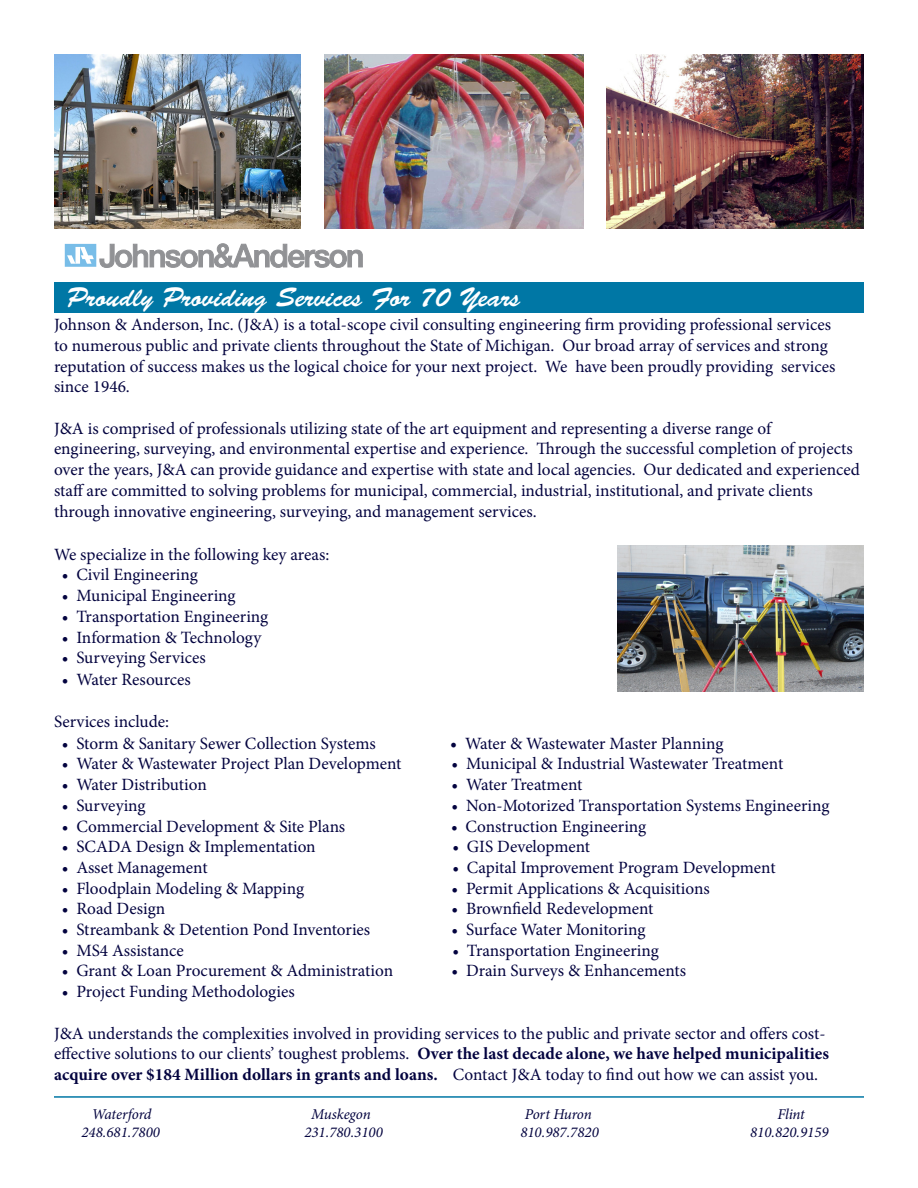
<style>
.page{position:relative;width:918px;height:1188px;background:#fff}
.page>*{position:absolute;margin:0;border:0;box-sizing:border-box;transform-origin:0 0}
.t1{font:27px "Brush Script Std";color:#fff}
.t2{font:17.25px/20.7px "Minion Pro";color:#03033f}
.t3{font:italic 15px "Minion Pro";color:#03033f}
.s1{font-size:18px}
.s2{font-weight:700}
</style>
<div class="page">
<img style="left:325px;top:54px;width:258px;height:175px">
<img style="left:607px;top:54px;width:257px;height:175px">
<img style="left:54px;top:54px;width:247px;height:175px">
<svg style="left:65px;top:244px;width:297px;height:24px"></svg>
<div style="left:54px;top:283px;width:810px;height:30px;background:#0077a5"></div>
<hr style="left:54px;top:1096px;width:810px;height:2px;background:#0077a5">
<img style="left:617px;top:545px;width:247px;height:146px">
<p class="t1" style="left:67px;top:282px;width:455px">Proudly Providing Services For 70 Years</p>
<p class="t2" style="left:54px;top:314px;width:783px">Johnson &amp; Anderson, Inc. (J&amp;A) is a total-scope civil consulting engineering firm providing professional services to numerous public and private clients throughout the State of Michigan. Our broad array of services and strong reputation of success makes us the logical choice for your next project. We have been proudly providing services since 1946.</p>
<p class="t2" style="left:54px;top:418px;width:719px">J&amp;A is comprised of professionals utilizing state of the art equipment and representing a diverse range of</p>
<p class="t2" style="left:54px;top:439px;width:807px">engineering, surveying, and environmental expertise and experience. Through the successful completion of projects over the years, J&amp;A can provide guidance and expertise with state and local agencies. Our dedicated and experienced staff are committed to solving problems for municipal, commercial, industrial, institutional, and private clients through innovative engineering, surveying, and management services.</p>
<p class="t2" style="left:54px;top:544px;width:277px">We specialize in the following key areas:</p>
<p class="t2" style="left:62px;top:565px;width:138px">• Civil Engineering</p>
<p class="t2" style="left:62px;top:585px;width:175px">• Municipal Engineering</p>
<p class="t2" style="left:62px;top:606px;width:208px">• Transportation Engineering</p>
<p class="t2" style="left:62px;top:627px;width:201px">• Information &amp; Technology</p>
<p class="t2" style="left:62px;top:647px;width:146px">• Surveying Services</p>
<p class="t2" style="left:62px;top:669px;width:131px">• Water Resources</p>
<p class="t2" style="left:54px;top:711px;width:117px">Services include:</p>
<p class="t2" style="left:62px;top:733px;width:315px">• Storm &amp; Sanitary Sewer Collection Systems</p>
<p class="t2" style="left:450px;top:733px;width:275px"><span class="s1">•</span> Water &amp; Wastewater Master Planning</p>
<p class="t2" style="left:62px;top:754px;width:341px">• Water &amp; Wastewater Project Plan Development</p>
<p class="t2" style="left:452px;top:754px;width:333px">• Municipal &amp; Industrial Wastewater Treatment</p>
<p class="t2" style="left:62px;top:774px;width:147px">• Water Distribution</p>
<p class="t2" style="left:452px;top:774px;width:132px">• Water Treatment</p>
<p class="t2" style="left:62px;top:795px;width:85px">• Surveying</p>
<p class="t2" style="left:452px;top:795px;width:379px">• Non-Motorized Transportation Systems Engineering</p>
<p class="t2" style="left:62px;top:816px;width:285px">• Commercial Development &amp; Site Plans</p>
<p class="t2" style="left:451px;top:816px;width:197px">• Construction Engineering</p>
<p class="t2" style="left:62px;top:836px;width:255px">• SCADA Design &amp; Implementation</p>
<p class="t2" style="left:452px;top:836px;width:139px">• GIS Development</p>
<p class="t2" style="left:62px;top:857px;width:147px">• Asset Management</p>
<p class="t2" style="left:452px;top:857px;width:325px">• Capital Improvement Program Development</p>
<p class="t2" style="left:62px;top:878px;width:244px">• Floodplain Modeling &amp; Mapping</p>
<p class="t2" style="left:452px;top:878px;width:260px">• Permit Applications &amp; Acquisitions</p>
<p class="t2" style="left:62px;top:899px;width:105px">• Road Design</p>
<p class="t2" style="left:452px;top:899px;width:203px">• Brownfield Redevelopment</p>
<p class="t2" style="left:62px;top:919px;width:310px">• Streambank &amp; Detention Pond Inventories</p>
<p class="t2" style="left:452px;top:919px;width:196px">• Surface Water Monitoring</p>
<p class="t2" style="left:62px;top:940px;width:124px">• MS4 Assistance</p>
<p class="t2" style="left:452px;top:940px;width:208px">• Transportation Engineering</p>
<p class="t2" style="left:62px;top:961px;width:333px">• Grant &amp; Loan Procurement &amp; Administration</p>
<p class="t2" style="left:452px;top:961px;width:236px">• Drain Surveys &amp; Enhancements</p>
<p class="t2" style="left:62px;top:981px;width:234px">• Project Funding Methodologies</p>
<p class="t2" style="left:54px;top:1023px;width:777px">J&amp;A understands the complexities involved in providing services to the public and private sector and offers cost&shy;effective solutions to our clients’ toughest problems. <span class="s2">Over the last decade alone, we have helped municipalities acquire over $184 Million dollars in grants and loans.</span> Contact J&amp;A today to find out how we can assist you.</p>
<p class="t3" style="left:92px;top:1104px;width:61px">Waterford</p>
<p class="t3" style="left:311px;top:1104px;width:61px">Muskegon</p>
<p class="t3" style="left:525px;top:1104px;width:69px">Port Huron</p>
<p class="t3" style="left:777px;top:1104px;width:29px">Flint</p>
<p class="t3" style="left:81px;top:1122px;width:80px">248.681.7800</p>
<p class="t3" style="left:304px;top:1122px;width:80px">231.780.3100</p>
<p class="t3" style="left:520px;top:1122px;width:80px">810.987.7820</p>
<p class="t3" style="left:750px;top:1122px;width:80px">810.820.9159</p>
</div>
